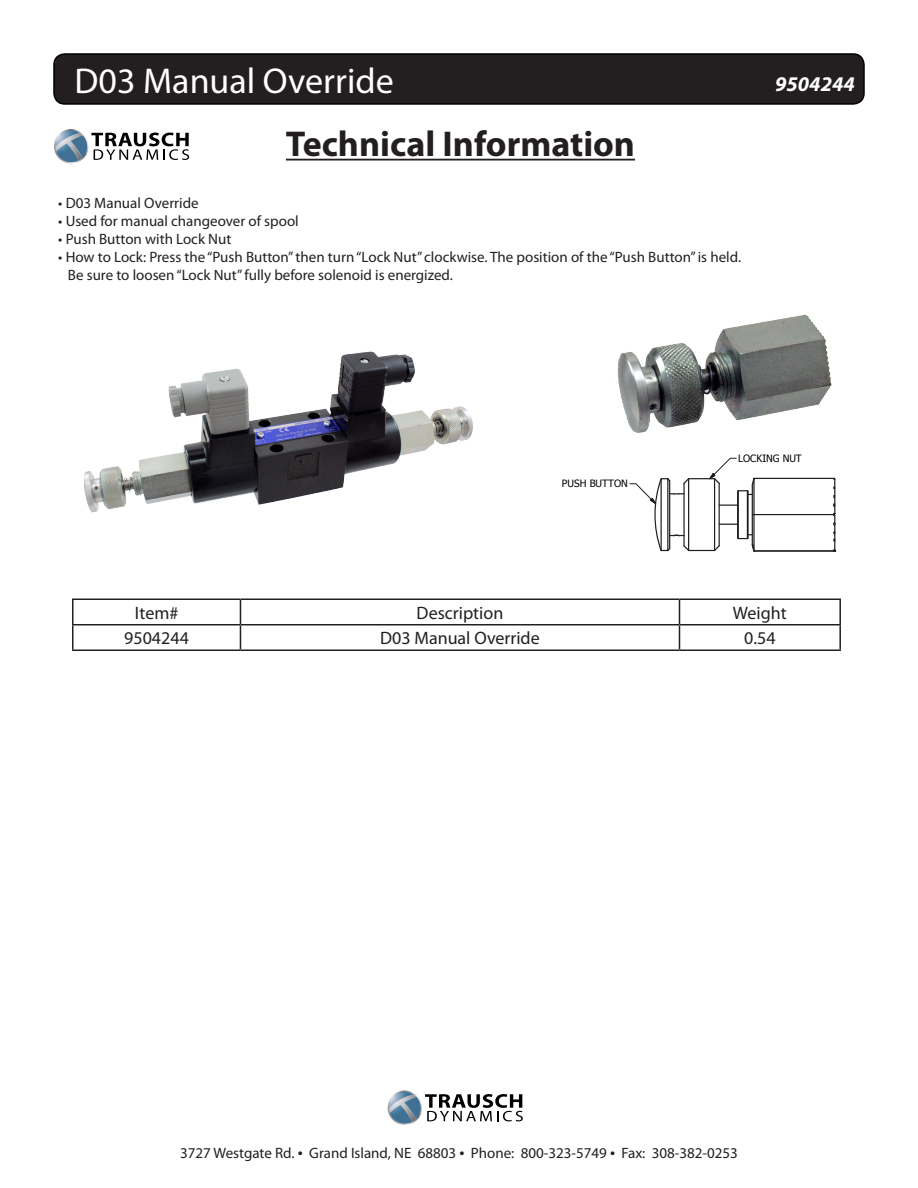
<style>
.page{position:relative;width:918px;height:1188px;background:#fff}
.page>*{position:absolute;margin:0;border:0;box-sizing:border-box;transform-origin:0 0}
.t1{font:700 36px "Myriad Pro";color:#231f20}
.t2{font:36px "Myriad Pro";color:#fff}
.t3{font:italic 700 21px "Myriad Pro";color:#fff}
.t4{font:18px "Myriad Pro";color:#231f20}
.t5{font:15px "Myriad Pro";color:#231f20}
.t6{font:10.05px "Tahoma";color:#000}
.s1{font-size:18px}
</style>
<div class="page">
<hr style="left:286px;top:159px;width:349px;height:2px;background:#231f20">
<div style="left:54px;top:54px;width:810px;height:50px;background:#231f20;border-radius:11px"></div>
<div style="left:53px;top:53px;width:812px;height:52px;border:2px solid #000;border-radius:11px"></div>
<svg style="left:54px;top:129px;width:135px;height:35px"></svg>
<svg style="left:388px;top:1091px;width:135px;height:34px"></svg>
<img style="left:84px;top:351px;width:389px;height:162px">
<img style="left:617px;top:314px;width:215px;height:119px">
<hr style="left:754px;top:514px;width:80px;height:1px;background:#231f20">
<hr style="left:754px;top:550px;width:80px;height:2px;background:#231f20">
<hr style="left:754px;top:478px;width:80px;height:1px;background:#231f20">
<svg style="left:833px;top:478px;width:3px;height:74px"></svg>
<svg style="left:629px;top:458px;width:126px;height:94px"></svg>
<hr style="left:72px;top:598px;width:168px;height:2px;background:#231f20">
<hr style="left:72px;top:600px;width:2px;height:24px;background:#231f20">
<hr style="left:240px;top:598px;width:440px;height:2px;background:#231f20">
<hr style="left:680px;top:598px;width:161px;height:2px;background:#231f20">
<hr style="left:839px;top:600px;width:2px;height:24px;background:#231f20">
<hr style="left:72px;top:624px;width:168px;height:2px;background:#231f20">
<hr style="left:72px;top:626px;width:2px;height:24px;background:#231f20">
<hr style="left:240px;top:624px;width:440px;height:2px;background:#231f20">
<svg style="left:240px;top:600px;width:1px;height:50px"></svg>
<hr style="left:680px;top:624px;width:161px;height:2px;background:#231f20">
<svg style="left:679px;top:600px;width:1px;height:50px"></svg>
<hr style="left:839px;top:626px;width:2px;height:24px;background:#231f20">
<hr style="left:72px;top:650px;width:168px;height:1px;background:#231f20">
<hr style="left:240px;top:650px;width:440px;height:1px;background:#231f20">
<hr style="left:680px;top:650px;width:161px;height:1px;background:#231f20">
<p class="t2" style="left:75px;top:59px;width:321px">D03 Manual Override</p>
<p class="t1" style="left:286px;top:120px;width:351px">Technical Information</p>
<p class="t5" style="left:58px;top:193px;width:142px">• D03 Manual Override</p>
<p class="t5" style="left:58px;top:211px;width:242px">• Used for manual changeover of spool</p>
<p class="t5" style="left:58px;top:229px;width:175px">• Push Button with Lock Nut</p>
<p class="t5" style="left:58px;top:247px;width:684px">• How to Lock: Press the “Push Button” then turn “Lock Nut” clockwise. The position of the “Push Button” is held.</p>
<p class="t5" style="left:68px;top:265px;width:387px">Be sure to loosen “Lock Nut” fully before solenoid is energized.</p>
<p class="t3" style="left:775px;top:70px;width:81px">9504244</p>
<p class="t6" style="left:562px;top:477px;width:67px">PUSH BUTTON</p>
<p class="t6" style="left:738px;top:452px;width:65px">LOCKING NUT</p>
<p class="t4" style="left:135px;top:602px;width:45px">Item#</p>
<p class="t4" style="left:417px;top:602px;width:88px">Description</p>
<p class="t4" style="left:733px;top:602px;width:55px">Weight</p>
<p class="t4" style="left:124px;top:627px;width:66px">9504244</p>
<p class="t4" style="left:380px;top:627px;width:161px">D03 Manual Override</p>
<p class="t4" style="left:744px;top:627px;width:33px">0.54</p>
<p class="t5" style="left:180px;top:1144px;width:559px">3727 Westgate Rd. <span class="s1">•</span> Grand Island, NE 68803 <span class="s1">•</span> Phone: 800-323-5749 <span class="s1">•</span> Fax: 308-382-0253</p>
</div>
